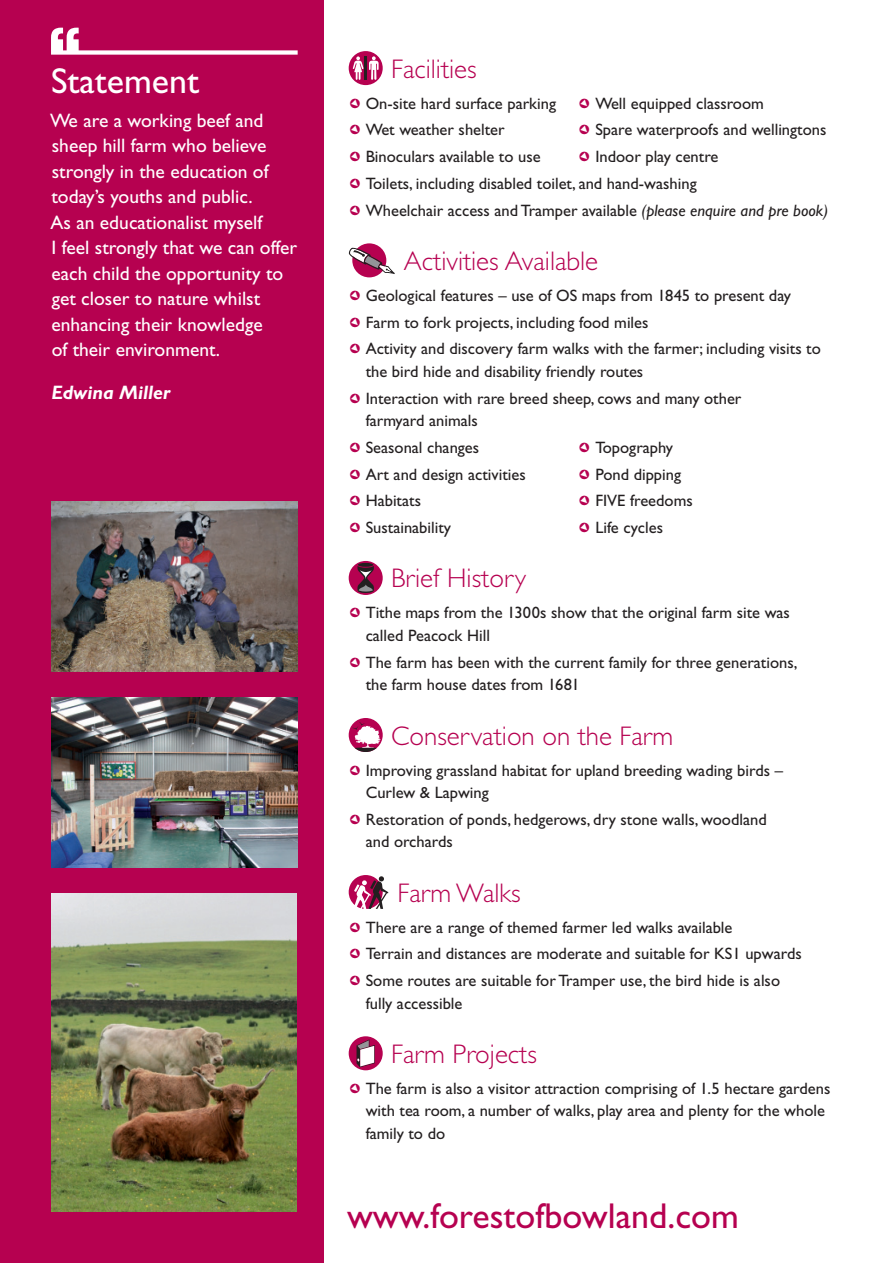
<style>
.page{position:relative;width:893px;height:1263px;background:#fff}
.page>*{position:absolute;margin:0;border:0;box-sizing:border-box;transform-origin:0 0}
.t1{font:36px "Gill Sans";color:#b60150}
.t2{font:36px "Gill Sans";color:#fff}
.t3{font:300 27px "Gill Sans";color:#b60150}
.t4{font:19.5px/25.5px "Gill Sans";color:#fff}
.t5{font:italic 700 19.5px "Gill Sans";color:#fff}
.t6{font:16.5px/26.7px "Gill Sans";color:#231f20}
.s1{font-style:italic}
</style>
<div class="page">
<svg style="left:349px;top:51px;width:34px;height:34px"></svg>
<hr style="left:365px;top:57px;width:2px;height:23px;background:#231f20">
<div style="left:352px;top:243px;width:34px;height:34px;background:#b60150;border-radius:50%"></div>
<svg style="left:349px;top:248px;width:46px;height:26px"></svg>
<div style="left:349px;top:561px;width:34px;height:34px;background:#b60150;border-radius:50%"></div>
<hr style="left:358px;top:563px;width:15px;height:4px;background:#231f20;border-radius:50%">
<svg style="left:357px;top:566px;width:17px;height:27px"></svg>
<svg style="left:349px;top:718px;width:34px;height:34px"></svg>
<svg style="left:352px;top:721px;width:29px;height:31px"></svg>
<svg style="left:349px;top:875px;width:39px;height:34px"></svg>
<div style="left:349px;top:1036px;width:34px;height:34px;background:#b60150;border-radius:50%"></div>
<svg style="left:357px;top:1039px;width:18px;height:28px"></svg>
<div style="left:0;top:0;width:323px;height:1263px;background:#b60150"></div>
<div style="left:51px;top:50px;width:247px;height:5px;background:#fff"></div>
<svg style="left:51px;top:28px;width:28px;height:23px"></svg>
<img style="left:51px;top:502px;width:247px;height:169px">
<img style="left:51px;top:697px;width:247px;height:170px">
<img style="left:51px;top:893px;width:246px;height:319px">
<h1 class="t2" style="left:51px;top:68px;width:150px">Statement</h1>
<p class="t4" style="left:50px;top:110px;width:249px">We are a working beef and sheep hill farm who believe strongly in the education of today’s youths and public.<br>As an educationalist myself<br>I feel strongly that we can offer each child the opportunity to get closer to nature whilst enhancing their knowledge<br>of their environment.</p>
<p class="t5" style="left:51px;top:386px;width:120px">Edwina Miller</p>
<h2 class="t3" style="left:391px;top:59px;width:87px">Facilities</h2>
<p class="t6" style="left:366px;top:92px;width:192px">On-site hard surface parking</p>
<p class="t6" style="left:595px;top:92px;width:170px">Well equipped classroom</p>
<p class="t6" style="left:366px;top:118px;width:141px">Wet weather shelter</p>
<p class="t6" style="left:595px;top:118px;width:233px">Spare waterproofs and wellingtons</p>
<p class="t6" style="left:366px;top:145px;width:176px">Binoculars available to use</p>
<p class="t6" style="left:366px;top:145px;width:464px;text-indent:230px">Indoor play centre<br>Toilets, including disabled toilet, and hand-washing<br>Wheelchair access and Tramper available <span class="s1">(please enquire and pre book)</span></p>
<h2 class="t3" style="left:404px;top:251px;width:196px">Activities Available</h2>
<p class="t6" style="left:366px;top:284px;width:457px">Geological features – use of OS maps from 1845 to present day<br>Farm to fork projects, including food miles<br>Activity and discovery farm walks with the farmer; including visits to</p>
<p class="t6" style="left:366px;top:360px;width:377px">the bird hide and disability friendly routes<br>Interaction with rare breed sheep, cows and many other</p>
<p class="t6" style="left:366px;top:409px;width:115px">farmyard animals<br>Seasonal changes</p>
<p class="t6" style="left:595px;top:436px;width:79px">Topography</p>
<p class="t6" style="left:366px;top:463px;width:161px">Art and design activities</p>
<p class="t6" style="left:595px;top:463px;width:87px">Pond dipping</p>
<p class="t6" style="left:366px;top:489px;width:57px">Habitats</p>
<p class="t6" style="left:595px;top:489px;width:99px">FIVE freedoms</p>
<p class="t6" style="left:366px;top:516px;width:87px">Sustainability</p>
<p class="t6" style="left:595px;top:516px;width:69px">Life cycles</p>
<h2 class="t3" style="left:391px;top:569px;width:136px">Brief History</h2>
<p class="t6" style="left:366px;top:603px;width:426px;line-height:22.5px">Tithe maps from the 1300s show that the original farm site was called Peacock Hill</p>
<p class="t6" style="left:366px;top:653px;width:433px;line-height:22.5px">The farm has been with the current family for three generations, the farm house dates from 1681</p>
<h2 class="t3" style="left:391px;top:726px;width:284px">Conservation on the Farm</h2>
<p class="t6" style="left:366px;top:760px;width:419px;line-height:22.5px">Improving grassland habitat for upland breeding wading birds –<br>Curlew &amp; Lapwing</p>
<p class="t6" style="left:366px;top:810px;width:403px;line-height:22.5px">Restoration of ponds, hedgerows, dry stone walls, woodland and orchards</p>
<h2 class="t3" style="left:398px;top:883px;width:125px">Farm Walks</h2>
<p class="t6" style="left:366px;top:915px;width:438px">There are a range of themed farmer led walks available<br>Terrain and distances are moderate and suitable for KS1 upwards<br>Some routes are suitable for Tramper use, the bird hide is also</p>
<p class="t6" style="left:366px;top:991px;width:98px">fully accessible</p>
<h2 class="t3" style="left:391px;top:1044px;width:147px">Farm Projects</h2>
<p class="t6" style="left:366px;top:1079px;width:466px;line-height:22.5px">The farm is also a visitor attraction comprising of 1.5 hectare gardens with tea room, a number of walks, play area and plenty for the whole family to do</p>
<h1 class="t1" style="left:347px;top:1204px;width:393px">www.forestofbowland.com</h1>
</div>
